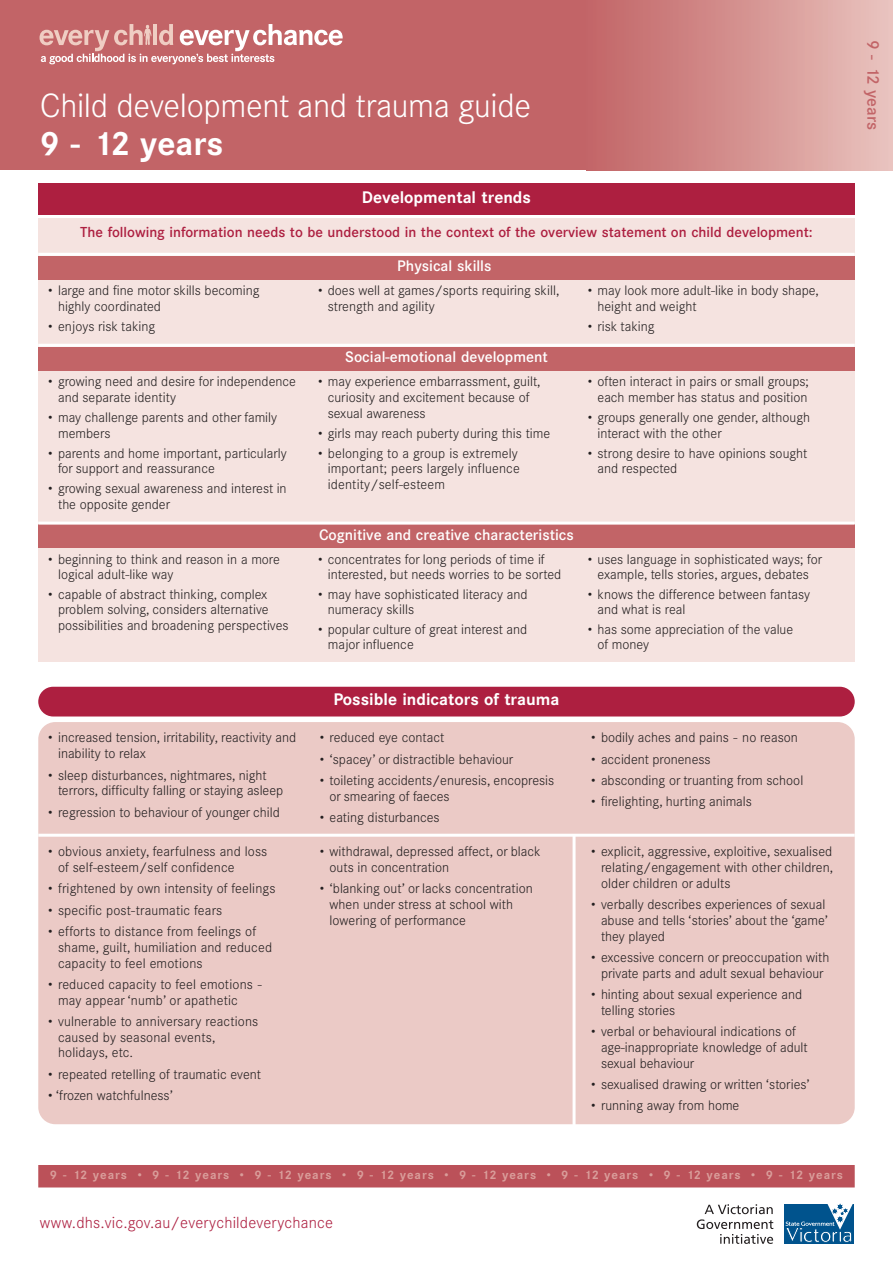
<style>
.page{position:relative;width:893px;height:1263px;background:#fff}
.page>*{position:absolute;margin:0;border:0;box-sizing:border-box;transform-origin:0 0}
.t1{font:300 33px "Corporate SBQ";letter-spacing:-.01em;color:#fff}
.t2{font:700 33px "Corporate SBQ";color:#fff}
.t3{font:700 16.5px "Corporate SBQ";color:#fff}
.t4{font:500 16.5px "Corporate SBQ";letter-spacing:.01em;color:#c26467}
.t5{font:300 15.75px "Corporate SBQ";letter-spacing:.01em;color:#ad1f40}
.t6{font:500 15px "Corporate SBQ";color:#fff}
.t7{font:500 14.25px "Corporate SBQ";color:#ad1f40}
.t8{font:300 13.5px/15.8px "Corporate SBQ";color:#231f20}
.t9{font:700 12px "Corporate SBQ";letter-spacing:.08em;color:#d99d9a}
</style>
<div class="page">
<div style="left:38px;top:218px;width:817px;height:443px;background:#f5e3e0"></div>
<div style="left:38px;top:183px;width:817px;height:31px;background:#ad1f40"></div>
<div style="left:38px;top:256px;width:817px;height:23px;background:#c26467"></div>
<div style="left:0;top:0;width:893px;height:170px;background:#c26467"></div>
<div style="left:587px;top:0;width:306px;height:170px;background:linear-gradient(to right,#c16365,#e9c2bd)"></div>
<hr style="left:38px;top:253px;width:817px;height:3px;background:#fff">
<div style="left:38px;top:347px;width:817px;height:23px;background:#c26467"></div>
<hr style="left:38px;top:344px;width:817px;height:3px;background:#fff">
<svg style="left:697px;top:1204px;width:76px;height:40px"></svg>
<div style="left:784px;top:1204px;width:70px;height:40px;background:#00538d"></div>
<svg style="left:785px;top:1204px;width:68px;height:39px"></svg>
<div style="left:38px;top:1165px;width:817px;height:22px;background:#bb5159"></div>
<svg style="left:40px;top:24px;width:303px;height:40px"></svg>
<div style="left:38px;top:525px;width:817px;height:23px;background:#c26467"></div>
<hr style="left:38px;top:522px;width:817px;height:3px;background:#fff">
<div style="left:38px;top:687px;width:817px;height:29px;background:#ad1f40;border-radius:15px"></div>
<div style="left:38px;top:722px;width:817px;height:402px;background:#ebcac6;border-radius:17px"></div>
<hr style="left:38px;top:834px;width:817px;height:3px;background:#fff">
<hr style="left:573px;top:835px;width:3px;height:298px;background:#fff">
<h1 class="t1" style="left:40px;top:93px;width:493px">Child development and trauma guide</h1>
<h1 class="t2" style="left:40px;top:132px;width:185px">9 - 12 years</h1>
<p class="t3" style="left:362px;top:192px;width:171px">Developmental trends</p>
<p class="t7" style="left:80px;top:227px;width:734px">The following information needs to be understood in the context of the overview statement on child development:</p>
<p class="t6" style="left:397px;top:261px;width:96px">Physical skills</p>
<p class="t8" style="left:58px;top:284px;width:203px;text-indent:-10px">• large and fine motor skills becoming highly coordinated</p>
<p class="t8" style="left:48px;top:320px;width:109px">• enjoys risk taking</p>
<p class="t8" style="left:58px;top:375px;width:239px;text-indent:-10px">• growing need and desire for independence and separate identity</p>
<p class="t8" style="left:58px;top:411px;width:221px;text-indent:-10px">• may challenge parents and other family members</p>
<p class="t8" style="left:58px;top:446px;width:230px;text-indent:-10px">• parents and home important, particularly for support and reassurance</p>
<p class="t8" style="left:58px;top:482px;width:230px;text-indent:-10px">• growing sexual awareness and interest in the opposite gender</p>
<p class="t8" style="left:58px;top:552px;width:223px;text-indent:-10px">• beginning to think and reason in a more logical adult-like way</p>
<p class="t8" style="left:58px;top:588px;width:232px;text-indent:-10px">• capable of abstract thinking, complex problem solving, considers alternative possibilities and broadening perspectives</p>
<p class="t8" style="left:58px;top:731px;width:240px;text-indent:-10px">• increased tension, irritability, reactivity and inability to relax</p>
<p class="t8" style="left:58px;top:768px;width:227px;text-indent:-10px">• sleep disturbances, nightmares, night terrors, difficulty falling or staying asleep</p>
<p class="t8" style="left:48px;top:805px;width:233px">• regression to behaviour of younger child</p>
<p class="t8" style="left:58px;top:845px;width:211px;text-indent:-10px">• obvious anxiety, fearfulness and loss of self-esteem/self confidence</p>
<p class="t8" style="left:48px;top:882px;width:229px">• frightened by own intensity of feelings</p>
<p class="t8" style="left:48px;top:903px;width:176px">• specific post-traumatic fears</p>
<p class="t8" style="left:58px;top:925px;width:216px;text-indent:-10px">• efforts to distance from feelings of shame, guilt, humiliation and reduced capacity to feel emotions</p>
<p class="t8" style="left:58px;top:977px;width:205px;text-indent:-10px">• reduced capacity to feel emotions - may appear ‘numb’ or apathetic</p>
<p class="t8" style="left:58px;top:1014px;width:202px;text-indent:-10px">• vulnerable to anniversary reactions caused by seasonal events, holidays, etc.</p>
<p class="t8" style="left:48px;top:1067px;width:214px">• repeated retelling of traumatic event</p>
<p class="t8" style="left:48px;top:1088px;width:126px">• ‘frozen watchfulness’</p>
<p class="t8" style="left:328px;top:284px;width:233px;text-indent:-10px">• does well at games/sports requiring skill, strength and agility</p>
<p class="t8" style="left:597px;top:284px;width:223px;text-indent:-10px">• may look more adult-like in body shape, height and weight</p>
<p class="t8" style="left:588px;top:320px;width:68px">• risk taking</p>
<p class="t6" style="left:345px;top:352px;width:204px">Social-emotional development</p>
<p class="t8" style="left:328px;top:375px;width:214px;text-indent:-10px">• may experience embarrassment, guilt, curiosity and excitement because of sexual awareness</p>
<p class="t8" style="left:318px;top:426px;width:234px">• girls may reach puberty during this time</p>
<p class="t8" style="left:328px;top:446px;width:194px;text-indent:-10px">• belonging to a group is extremely important; peers largely influence identity/self-esteem</p>
<p class="t6" style="left:319px;top:530px;width:256px">Cognitive and creative characteristics</p>
<p class="t8" style="left:328px;top:552px;width:235px;text-indent:-10px">• concentrates for long periods of time if interested, but needs worries to be sorted</p>
<p class="t8" style="left:328px;top:588px;width:201px;text-indent:-10px">• may have sophisticated literacy and numeracy skills</p>
<p class="t8" style="left:328px;top:623px;width:201px;text-indent:-10px">• popular culture of great interest and major influence</p>
<p class="t8" style="left:588px;top:375px;width:223px;text-align:right">• often interact in pairs or small groups; each member has status and position</p>
<p class="t8" style="left:597px;top:411px;width:214px;text-indent:-10px">• groups generally one gender, although interact with the other</p>
<p class="t8" style="left:597px;top:446px;width:211px;text-indent:-10px">• strong desire to have opinions sought and respected</p>
<p class="t8" style="left:588px;top:552px;width:236px;text-align:center">• uses language in sophisticated ways; for example, tells stories, argues, debates</p>
<p class="t8" style="left:597px;top:588px;width:214px;text-indent:-10px">• knows the difference between fantasy and what is real</p>
<p class="t8" style="left:597px;top:623px;width:197px;text-indent:-10px">• has some appreciation of the value of money</p>
<p class="t3" style="left:333px;top:693px;width:227px">Possible indicators of trauma</p>
<p class="t8" style="left:320px;top:731px;width:126px">• reduced eye contact</p>
<p class="t8" style="left:320px;top:752px;width:195px">• ‘spacey’ or distractible behaviour</p>
<p class="t8" style="left:330px;top:774px;width:226px;text-indent:-10px">• toileting accidents/enuresis, encopresis or smearing of faeces</p>
<p class="t8" style="left:320px;top:811px;width:121px">• eating disturbances</p>
<p class="t8" style="left:330px;top:845px;width:213px;text-indent:-10px">• withdrawal, depressed affect, or black outs in concentration</p>
<p class="t8" style="left:330px;top:882px;width:205px;text-indent:-10px">• ‘blanking out’ or lacks concentration when under stress at school with lowering of performance</p>
<p class="t8" style="left:591px;top:731px;width:208px">• bodily aches and pains - no reason</p>
<p class="t8" style="left:591px;top:752px;width:121px">• accident proneness</p>
<p class="t8" style="left:591px;top:774px;width:214px">• absconding or truanting from school</p>
<p class="t8" style="left:591px;top:795px;width:162px">• firelighting, hurting animals</p>
<p class="t8" style="left:601px;top:845px;width:234px;text-align:justify;text-indent:-10px">• explicit, aggressive, exploitive, sexualised relating/engagement with other children, older children or adults</p>
<p class="t8" style="left:601px;top:898px;width:229px;text-indent:-10px">• verbally describes experiences of sexual abuse and tells ‘stories’ about the ‘game’ they played</p>
<p class="t8" style="left:591px;top:951px;width:240px;text-align:center">• excessive concern or preoccupation with private parts and adult sexual behaviour</p>
<p class="t8" style="left:601px;top:988px;width:203px;text-indent:-10px">• hinting about sexual experience and telling stories</p>
<p class="t8" style="left:601px;top:1025px;width:208px;text-indent:-10px">• verbal or behavioural indications of age-inappropriate knowledge of adult sexual behaviour</p>
<p class="t8" style="left:591px;top:1077px;width:220px">• sexualised drawing or written ‘stories’</p>
<p class="t8" style="left:591px;top:1099px;width:150px">• running away from home</p>
<p class="t4" style="left:879px;top:40px;width:92px;rotate:90deg">9 - 12 years</p>
<p class="t9" style="left:50px;top:1171px;width:795px">9 - 12 years • 9 - 12 years • 9 - 12 years • 9 - 12 years • 9 - 12 years • 9 - 12 years • 9 - 12 years • 9 - 12 years</p>
<p class="t5" style="left:40px;top:1217px;width:295px">www.dhs.vic.gov.au/everychildeverychance</p>
</div>
